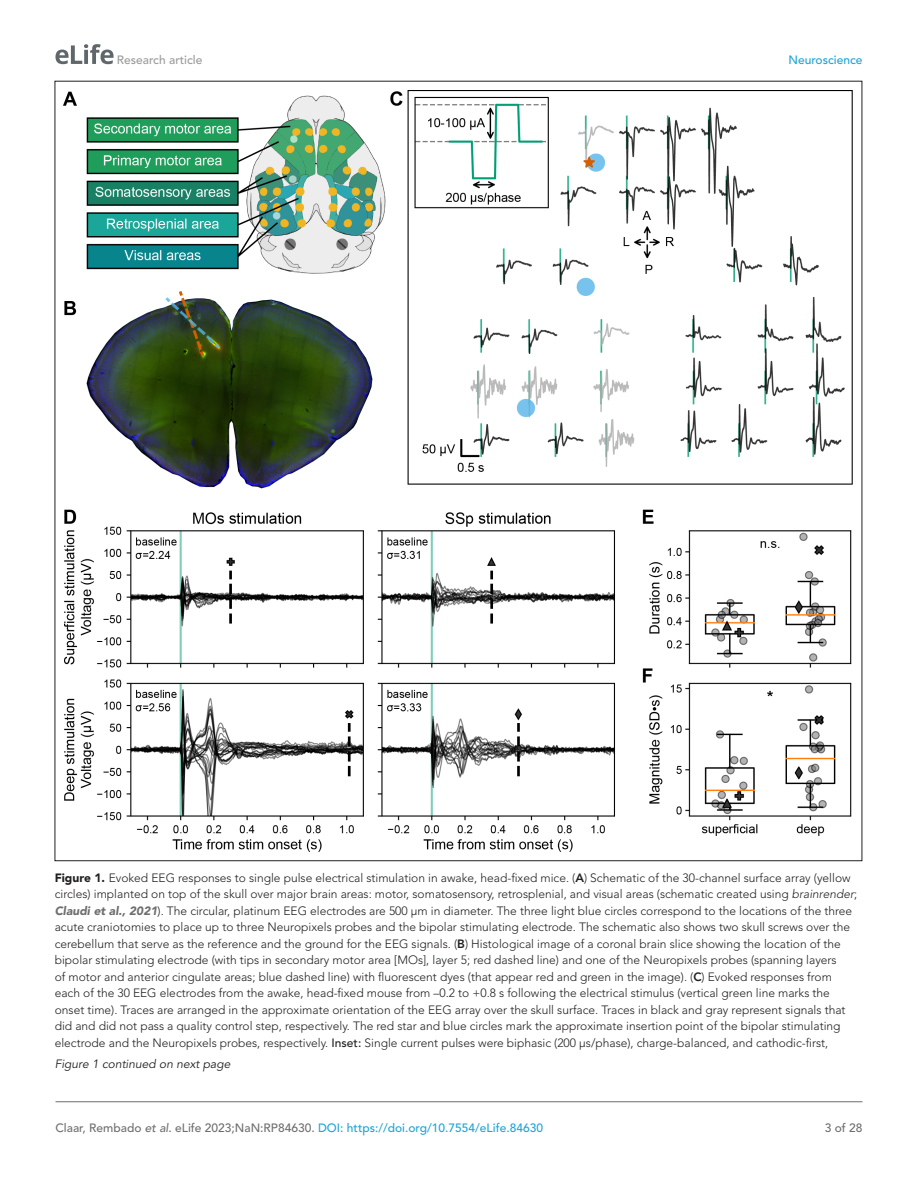
<style>
.page{position:relative;width:918px;height:1188px;background:#fff}
.page>*{position:absolute;margin:0;border:0;box-sizing:border-box;transform-origin:0 0}
.t1{font:300 12px/16.5px "Avenir LT Std";color:#231f20}
.t2{font:500 12px "Avenir LT Std";color:#1ea4d7}
.t3{font:italic 12px "Avenir LT Std";color:#231f20}
.t4{font:500 12px "Avenir LT Std";color:#9a9a9a}
.t5{font:500 12px "Avenir LT Std";color:#6e6e70}
.s1{font-weight:900}
.s2{font-weight:800}
.s3{font-style:italic}
.s4{font-weight:900;font-style:italic;color:#6e6e70}
.s5{font-weight:500}
.s6{color:#6e6e70}
.s7{font-style:italic;color:#6e6e70}
</style>
<div class="page">
<svg style="left:55px;top:44px;width:59px;height:20px"></svg>
<hr style="left:56px;top:1101px;width:806px;height:1px;background:#6e6e70">
<img style="left:64px;top:90px;width:789px;height:762px">
<p class="t4" style="left:117px;top:53px;width:87px">Research article</p>
<p class="t2" style="left:788px;top:53px;width:76px">Neuroscience</p>
<p class="t1" style="left:55px;top:870px;width:804px"><span class="s1">Figure 1.</span> Evoked EEG responses to single pulse electrical stimulation in awake, head-fixed mice. (<span class="s2">A</span>) Schematic of the 30-channel surface array (yellow circles) implanted on top of the skull over major brain areas: motor, somatosensory, retrosplenial, and visual areas (schematic created using <span class="s3">brainrender</span>; <span class="s4">Claudi et al., 2021</span>). The circular, platinum EEG electrodes are 500 μm in diameter. The three light blue circles correspond to the locations of the three acute craniotomies to place up to three Neuropixels probes and the bipolar stimulating electrode. The schematic also shows two skull screws over the cerebellum that serve as the reference and the ground for the EEG signals. (<span class="s2">B</span>) Histological image of a coronal brain slice showing the location of the bipolar stimulating electrode (with tips in secondary motor area [MOs], layer 5; red dashed line) and one of the Neuropixels probes (spanning layers<br>of motor and anterior cingulate areas; blue dashed line) with fluorescent dyes (that appear red and green in the image). (<span class="s2">C</span>) Evoked responses from each of the 30 EEG electrodes from the awake, head-fixed mouse from –0.2 to +0.8 s following the electrical stimulus (vertical green line marks the onset time). Traces are arranged in the approximate orientation of the EEG array over the skull surface. Traces in black and gray represent signals that did and did not pass a quality control step, respectively. The red star and blue circles mark the approximate insertion point of the bipolar stimulating electrode and the Neuropixels probes, respectively. <span class="s5">Inset:</span> Single current pulses were biphasic (200 μs/phase), charge-balanced, and cathodic-first,</p>
<p class="t3" style="left:55px;top:1057px;width:177px">Figure 1 continued on next page</p>
<p class="t2" style="left:56px;top:1121px;width:489px"><span class="s6">Claar, Rembado</span> <span class="s7">et al</span><span class="s6">. eLife 2023;NaN:RP84630.</span> DOI: https://doi.org/10.7554/eLife.84630</p>
<p class="t5" style="left:825px;top:1121px;width:39px">3 of 28</p>
</div>
